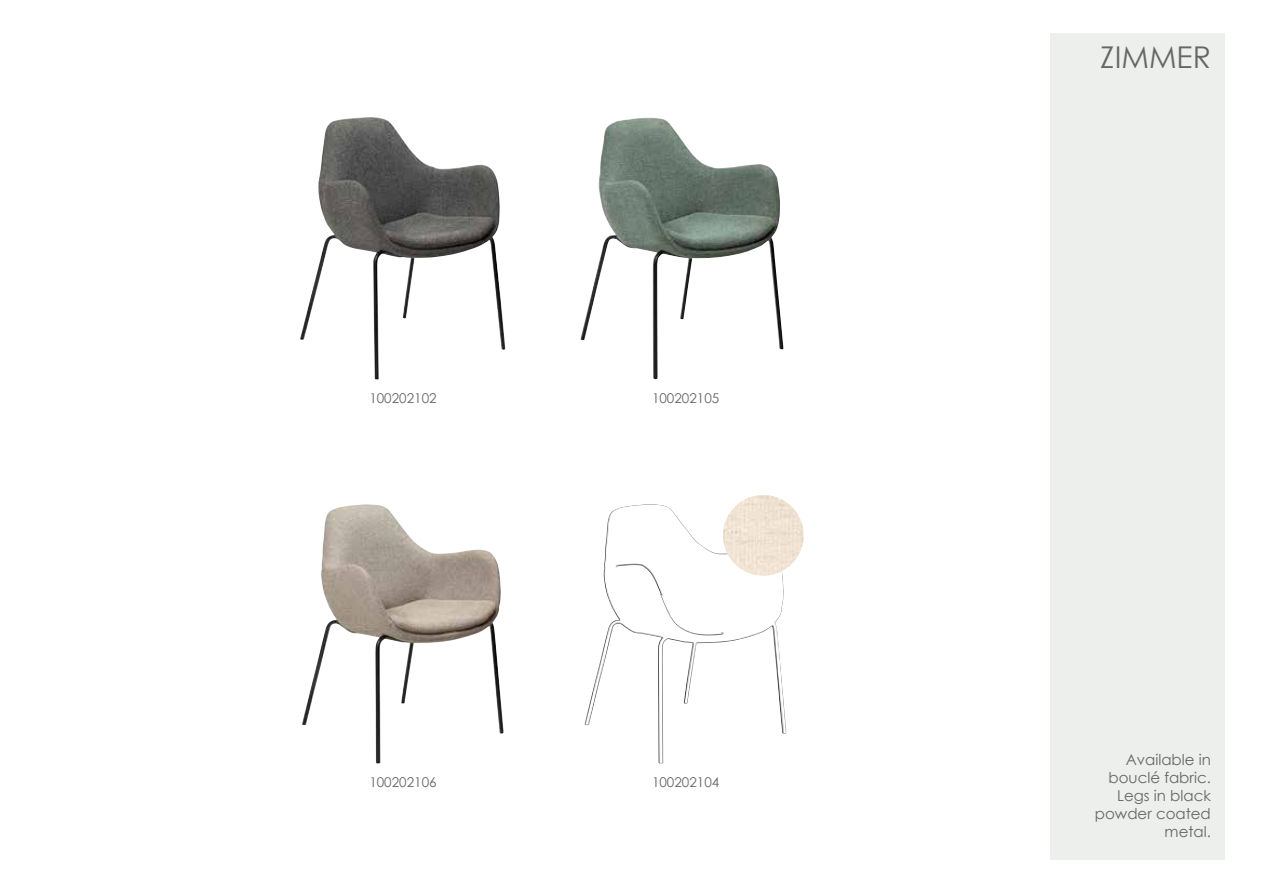
<style>
.page{position:relative;width:1263px;height:893px;background:#fff}
.page>*{position:absolute;margin:0;border:0;box-sizing:border-box;transform-origin:0 0}
.t1{font:30px "Century Gothic";color:#666}
.t2{font:15px/18px "Century Gothic";color:#666;text-align:right}
.t3{font:13.5px "Century Gothic";color:#666}
</style>
<div class="page">
<div style="left:1050px;top:33px;width:175px;height:827px;background:#ecefeb"></div>
<img style="left:300px;top:117px;width:205px;height:263px">
<img style="left:580px;top:118px;width:204px;height:262px">
<img style="left:302px;top:504px;width:202px;height:260px">
<img style="left:584px;top:504px;width:202px;height:260px">
<img style="left:723px;top:495px;width:81px;height:81px;border-radius:40px">
<p class="t3" style="left:369px;top:389px;width:69px">100202102</p>
<p class="t3" style="left:652px;top:389px;width:69px">100202105</p>
<p class="t3" style="left:369px;top:773px;width:69px">100202106</p>
<p class="t3" style="left:652px;top:773px;width:69px">100202104</p>
<h1 class="t1" style="left:1100px;top:36px;width:112px">ZIMMER</h1>
<p class="t2" style="left:1095px;top:750px;width:118px">Available in bouclé fabric.<br>Legs in black powder coated metal.</p>
</div>
